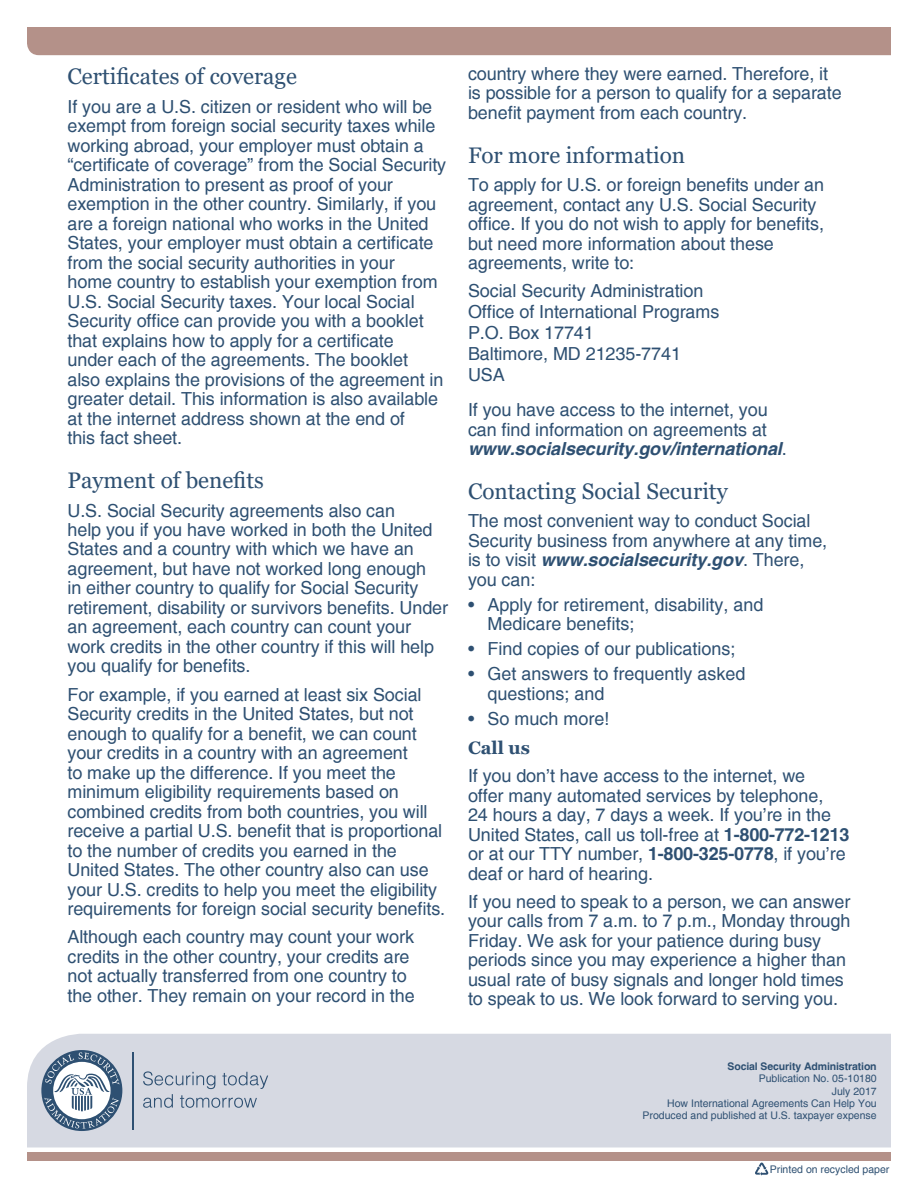
<style>
.page{position:relative;width:918px;height:1188px;background:#fff}
.page>*{position:absolute;margin:0;border:0;box-sizing:border-box;transform-origin:0 0}
.t1{font:22.5px "Georgia";color:#2e5072}
.t2{font:18px/19.5px "Helvetica";letter-spacing:-.005em;color:#2e5072}
.t3{font:700 18px "Georgia";color:#2e5072}
.t4{font:10.5px "Helvetica";color:#2e5072}
.t5{font:700 10.5px "Helvetica";letter-spacing:-.01em;color:#2e5072}
.s1{font-weight:700;font-style:italic}
.s2{font-weight:700}
</style>
<div class="page">
<div style="left:27px;top:27px;width:864px;height:28px;background:#b49189"></div>
<div style="left:27px;top:1034px;width:864px;height:113px;background:#d6d9e2"></div>
<div style="left:27px;top:1153px;width:864px;height:8px;background:#b49189"></div>
<div style="left:41px;top:1050px;width:81px;height:81px;background:#2e5072;border-radius:50%"></div>
<svg style="left:44px;top:1052px;width:75px;height:77px"></svg>
<hr style="left:132px;top:1052px;width:1px;height:77px;background:#2e5072">
<svg style="left:143px;top:1071px;width:125px;height:37px;background:#bcc4d0"></svg>
<svg style="left:755px;top:1163px;width:13px;height:13px"></svg>
<h1 class="t1" style="left:68px;top:63px;width:231px">Certificates of coverage</h1>
<p class="t2" style="left:68px;top:97px;width:380px">If you are a U.S. citizen or resident who will be exempt from foreign social security taxes while working abroad, your employer must obtain a “certificate of coverage” from the Social Security Administration to present as proof of your exemption in the other country. Similarly, if you are a foreign national who works in the United States, your employer must obtain a certificate from the social security authorities in your<br>home country to establish your exemption from U.S. Social Security taxes. Your local Social Security office can provide you with a booklet that explains how to apply for a certificate<br>under each of the agreements. The booklet<br>also explains the provisions of the agreement in greater detail. This information is also available at the internet address shown at the end of<br>this fact sheet.</p>
<h1 class="t1" style="left:68px;top:467px;width:198px">Payment of benefits</h1>
<p class="t2" style="left:68px;top:501px;width:382px">U.S. Social Security agreements also can<br>help you if you have worked in both the United States and a country with which we have an agreement, but have not worked long enough<br>in either country to qualify for Social Security retirement, disability or survivors benefits. Under an agreement, each country can count your work credits in the other country if this will help you qualify for benefits.</p>
<p class="t2" style="left:68px;top:685px;width:379px">For example, if you earned at least six Social Security credits in the United States, but not enough to qualify for a benefit, we can count your credits in a country with an agreement<br>to make up the difference. If you meet the minimum eligibility requirements based on combined credits from both countries, you will receive a partial U.S. benefit that is proportional to the number of credits you earned in the United States. The other country also can use your U.S. credits to help you meet the eligibility requirements for foreign social security benefits.</p>
<p class="t2" style="left:68px;top:928px;width:349px">Although each country may count your work credits in the other country, your credits are not actually transferred from one country to the other. They remain on your record in the</p>
<p class="t2" style="left:468px;top:64px;width:375px">country where they were earned. Therefore, it is possible for a person to qualify for a separate benefit payment from each country.</p>
<h1 class="t1" style="left:468px;top:142px;width:219px">For more information</h1>
<p class="t2" style="left:468px;top:176px;width:358px">To apply for U.S. or foreign benefits under an agreement, contact any U.S. Social Security office. If you do not wish to apply for benefits, but need more information about these agreements, write to:</p>
<p class="t2" style="left:468px;top:282px;width:237px">Social Security Administration</p>
<p class="t2" style="left:468px;top:303px;width:253px">Office of International Programs</p>
<p class="t2" style="left:468px;top:324px;width:127px">P.O. Box 17741</p>
<p class="t2" style="left:468px;top:345px;width:215px">Baltimore, MD 21235-7741</p>
<p class="t2" style="left:468px;top:366px;width:38px">USA</p>
<p class="t2" style="left:468px;top:401px;width:320px">If you have access to the internet, you can find information on agreements at <span class="s1">www.socialsecurity.gov/international</span>.</p>
<h1 class="t1" style="left:468px;top:478px;width:261px">Contacting Social Security</h1>
<p class="t2" style="left:468px;top:512px;width:361px">The most convenient way to conduct Social Security business from anywhere at any time, is to visit <span class="s1">www.socialsecurity.gov</span>. There, you can:</p>
<p class="t2" style="left:487px;top:595px;width:278px;text-indent:-19px">• Apply for retirement, disability, and<br>Medicare benefits;</p>
<p class="t2" style="left:468px;top:640px;width:269px">• Find copies of our publications;</p>
<p class="t2" style="left:487px;top:665px;width:260px;text-indent:-19px">• Get answers to frequently asked questions; and</p>
<p class="t2" style="left:468px;top:709px;width:143px">• So much more!</p>
<h2 class="t3" style="left:468px;top:736px;width:63px">Call us</h2>
<p class="t2" style="left:468px;top:767px;width:383px">If you don’t have access to the internet, we<br>offer many automated services by telephone,<br>24 hours a day, 7 days a week. If you’re in the United States, call us toll-free at <span class="s2">1-800-772-1213 </span>or at our TTY number, <span class="s2">1-800-325-0778</span>, if you’re deaf or hard of hearing.</p>
<p class="t2" style="left:468px;top:892px;width:384px">If you need to speak to a person, we can answer your calls from 7 a.m. to 7 p.m., Monday through Friday. We ask for your patience during busy periods since you may experience a higher than usual rate of busy signals and longer hold times to speak to us. We look forward to serving you.</p>
<p class="t5" style="left:727px;top:1060px;width:151px">Social Security Administration</p>
<p class="t4" style="left:759px;top:1072px;width:119px">Publication No. 05-10180</p>
<p class="t4" style="left:832px;top:1085px;width:46px">July 2017</p>
<p class="t4" style="left:667px;top:1097px;width:211px">How International Agreements Can Help You</p>
<p class="t4" style="left:643px;top:1110px;width:236px">Produced and published at U.S. taxpayer expense</p>
<p class="t4" style="left:770px;top:1163px;width:121px">Printed on recycled paper</p>
</div>
